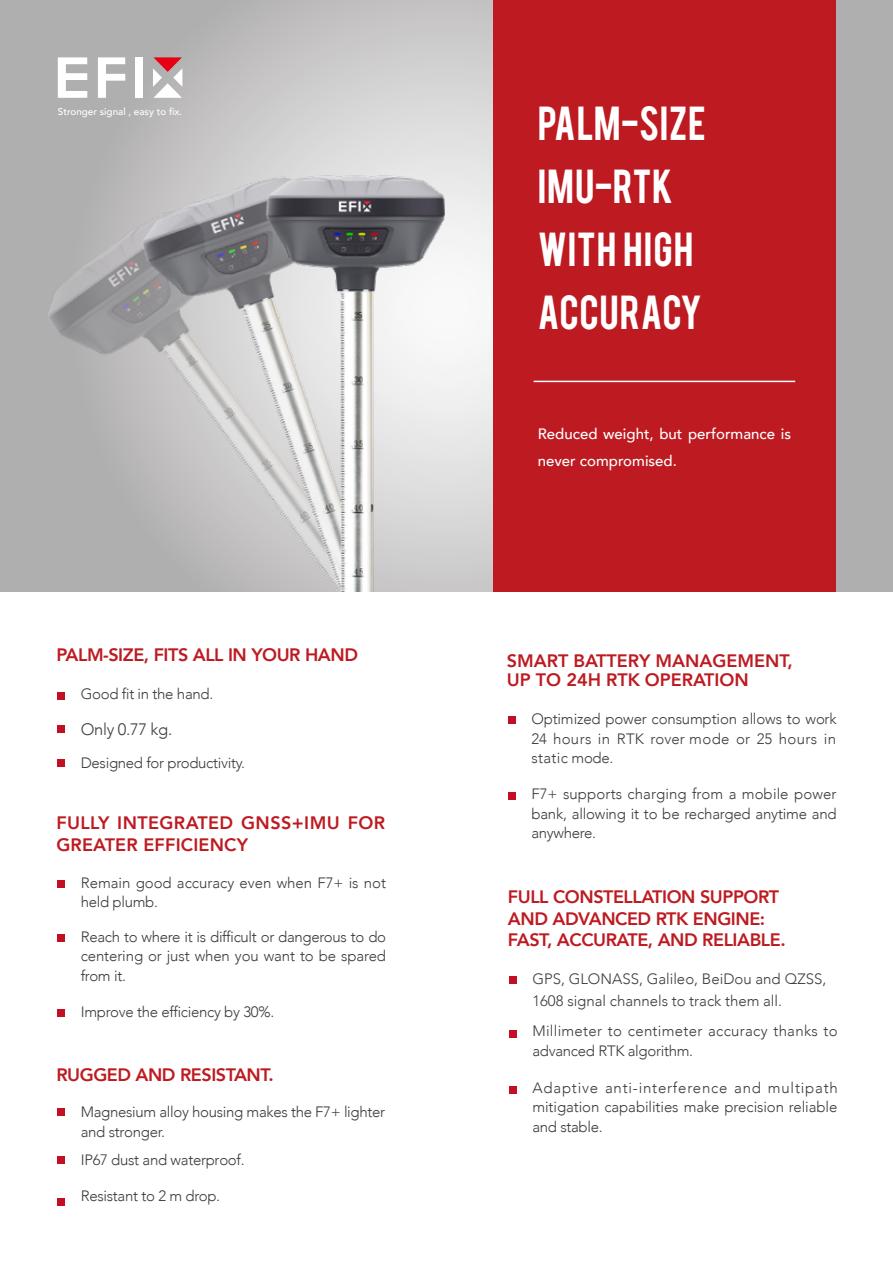
<style>
.page{position:relative;width:893px;height:1263px;background:#fff}
.page>*{position:absolute;margin:0;border:0;box-sizing:border-box;transform-origin:0 0}
.t1{font:37.5px/63px "Bebas";letter-spacing:.015em;color:#fff}
.t2{font:800 18px/21.6px "Avenir";letter-spacing:-.025em;color:#bd1b21}
.t3{font:800 18px/21.6px "Avenir";letter-spacing:.025em;color:#bd1b21}
.t4{font:800 18px/18.9px "Avenir";color:#bd1b21}
.t5{font:300 16.5px "Avenir";letter-spacing:-.02em;color:#3e3a39}
.t6{font:300 15px/19.5px "Avenir";letter-spacing:-.01em;color:#3e3a39;text-align:justify}
.t7{font:300 15px/19.5px "Avenir";letter-spacing:.02em;color:#3e3a39}
.t8{font:500 15px/27px "Avenir";color:#fff}
.t9{font:500 9.9px "Avenir";color:#fff}
</style>
<div class="page">
<svg style="left:0;top:0;width:893px;height:592px;background:#c2c1c1"></svg>
<div style="left:493px;top:0;width:343px;height:592px;background:#bd1b21"></div>
<hr style="left:534px;top:381px;width:261px;height:1px;background:#fff">
<svg style="left:153px;top:57px;width:29px;height:41px"></svg>
<svg style="left:98px;top:57px;width:27px;height:41px"></svg>
<svg style="left:58px;top:57px;width:29px;height:41px"></svg>
<div style="left:135px;top:57px;width:8px;height:41px;background:#fff"></div>
<div style="left:57px;top:692px;width:8px;height:7px;background:#c30e23"></div>
<div style="left:57px;top:880px;width:8px;height:7px;background:#c30e23"></div>
<div style="left:57px;top:1009px;width:8px;height:8px;background:#c30e23"></div>
<div style="left:57px;top:934px;width:8px;height:8px;background:#c30e23"></div>
<div style="left:57px;top:725px;width:8px;height:8px;background:#c30e23"></div>
<div style="left:57px;top:759px;width:8px;height:7px;background:#c30e23"></div>
<img style="left:35px;top:165px;width:409px;height:427px">
<div style="left:508px;top:717px;width:7px;height:7px;background:#c30e23"></div>
<div style="left:508px;top:792px;width:7px;height:7px;background:#c30e23"></div>
<div style="left:509px;top:976px;width:7px;height:7px;background:#c30e23"></div>
<div style="left:509px;top:1087px;width:7px;height:7px;background:#c30e23"></div>
<div style="left:509px;top:1030px;width:7px;height:8px;background:#c30e23"></div>
<div style="left:57px;top:1108px;width:8px;height:7px;background:#c30e23"></div>
<div style="left:57px;top:1156px;width:7px;height:8px;background:#c30e23"></div>
<div style="left:57px;top:1198px;width:8px;height:8px;background:#c30e23"></div>
<p class="t9" style="left:58px;top:103px;width:126px">Stronger signal , easy to fix.</p>
<p class="t2" style="left:56px;top:644px;width:303px">PALM-SIZE, FITS ALL IN YOUR HAND</p>
<p class="t6" style="left:81px;top:685px;width:134px">Good fit in the hand.</p>
<p class="t5" style="left:81px;top:720px;width:93px">Only 0.77 kg.</p>
<p class="t6" style="left:81px;top:753px;width:166px">Designed for productivity.</p>
<p class="t3" style="left:56px;top:812px;width:330px">FULLY INTEGRATED GNSS+IMU FOR<br>GREATER EFFICIENCY</p>
<p class="t6" style="left:81px;top:873px;width:307px">Remain good accuracy even when F7+ is not held plumb.</p>
<p class="t6" style="left:81px;top:927px;width:307px">Reach to where it is difficult or dangerous to do centering or just when you want to be spared from it.</p>
<p class="t6" style="left:81px;top:1002px;width:195px">Improve the efficiency by 30%.</p>
<p class="t2" style="left:56px;top:1064px;width:219px">RUGGED AND RESISTANT.</p>
<p class="t6" style="left:81px;top:1102px;width:306px">Magnesium alloy housing makes the F7+ lighter and stronger.</p>
<p class="t6" style="left:81px;top:1150px;width:165px">IP67 dust and waterproof.</p>
<p class="t6" style="left:81px;top:1186px;width:141px">Resistant to 2 m drop.</p>
<h1 class="t1" style="left:538px;top:90px;width:170px">PALM-SIZE<br>IMU-RTK<br>WITH HIGH<br>ACCURACY</h1>
<p class="t8" style="left:538px;top:420px;width:255px">Reduced weight, but performance is never compromised.</p>
<p class="t4" style="left:507px;top:651px;width:287px">SMART BATTERY MANAGEMENT,<br>UP TO 24H RTK OPERATION</p>
<p class="t6" style="left:531px;top:709px;width:307px">Optimized power consumption allows to work 24 hours in RTK rover mode or 25 hours in static mode.</p>
<p class="t6" style="left:531px;top:784px;width:307px">F7+ supports charging from a mobile power bank, allowing it to be recharged anytime and anywhere.</p>
<p class="t2" style="left:508px;top:886px;width:279px">FULL CONSTELLATION SUPPORT<br>AND ADVANCED RTK ENGINE:<br>FAST, ACCURATE, AND RELIABLE.</p>
<p class="t6" style="left:532px;top:967px;width:295px;line-height:22.5px">GPS, GLONASS, Galileo, BeiDou and QZSS,<br>1608 signal channels to track them all.</p>
<p class="t7" style="left:532px;top:1021px;width:307px">Millimeter to centimeter accuracy thanks to advanced RTK algorithm.</p>
<p class="t6" style="left:532px;top:1078px;width:307px">Adaptive anti-interference and multipath mitigation capabilities make precision reliable and stable.</p>
</div>
